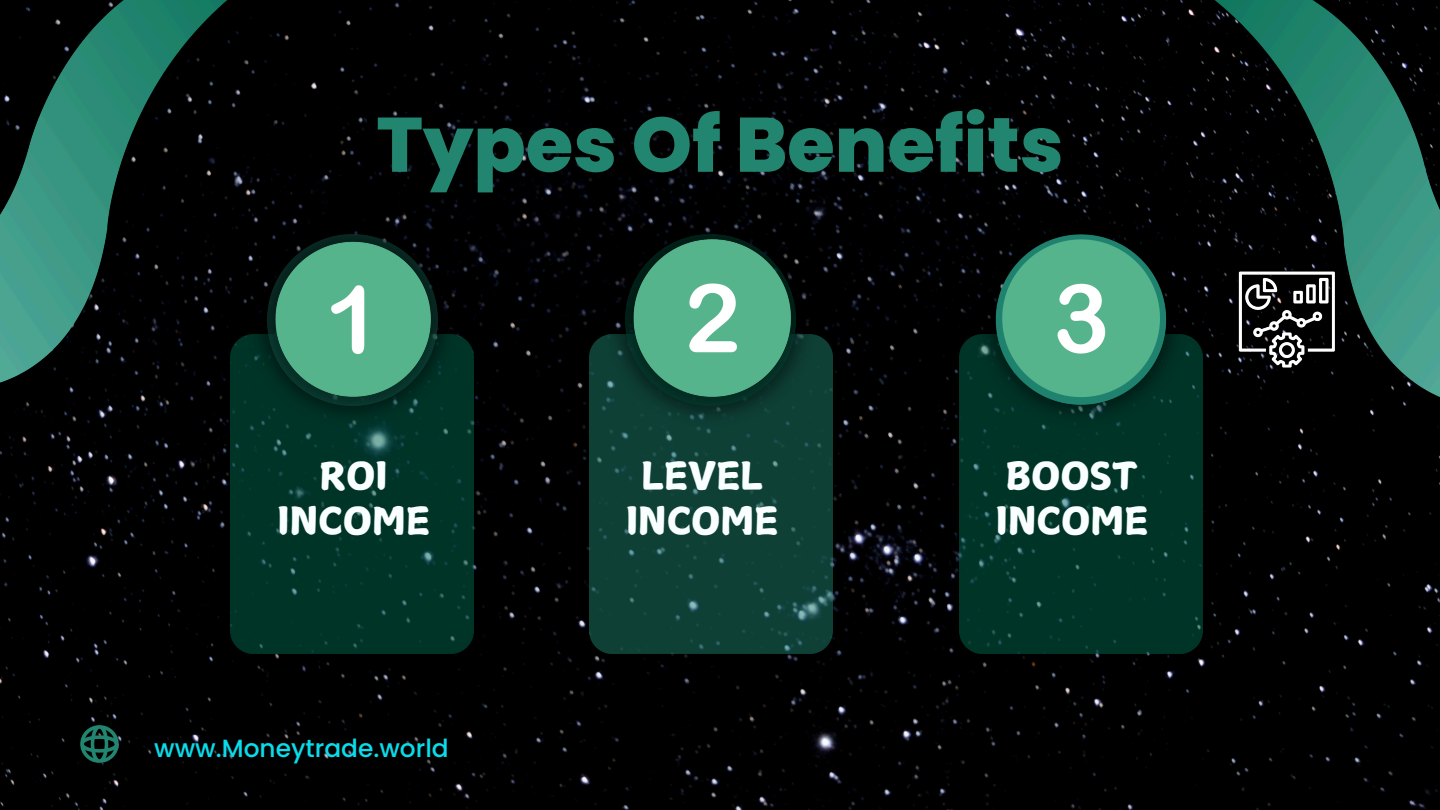
<style>
.page{position:relative;width:1440px;height:810px;background:#000}
.page>*{position:absolute;margin:0;border:0;box-sizing:border-box;transform-origin:0 0}
.t1{font:800 77px "Poppins";color:#22856f}
.t2{font:37.5px/45px "Canva Surname Fu";color:#f9feff;text-align:center}
.t3{font:500 24.9px "Poppins";color:#09dcea}
</style>
<div class="page">
<img style="left:76px;top:720px;width:47px;height:47px">
<img style="left:0;top:0;width:479px;height:658px">
<img style="left:584px;top:209px;width:253px;height:450px">
<img style="left:955px;top:0;width:485px;height:659px">
<p class="t1" style="left:376px;top:91px;width:689px">Types Of Benefits</p>
<p class="t2" style="left:278px;top:453px;width:154px">ROI<br>INCOME</p>
<p class="t2" style="left:626px;top:453px;width:154px">LEVEL<br>INCOME</p>
<p class="t2" style="left:996px;top:453px;width:154px;text-align:left">BOOST<br>INCOME</p>
<h2 class="t3" style="left:154px;top:731px;width:296px">www.Moneytrade.world</h2>
</div>
